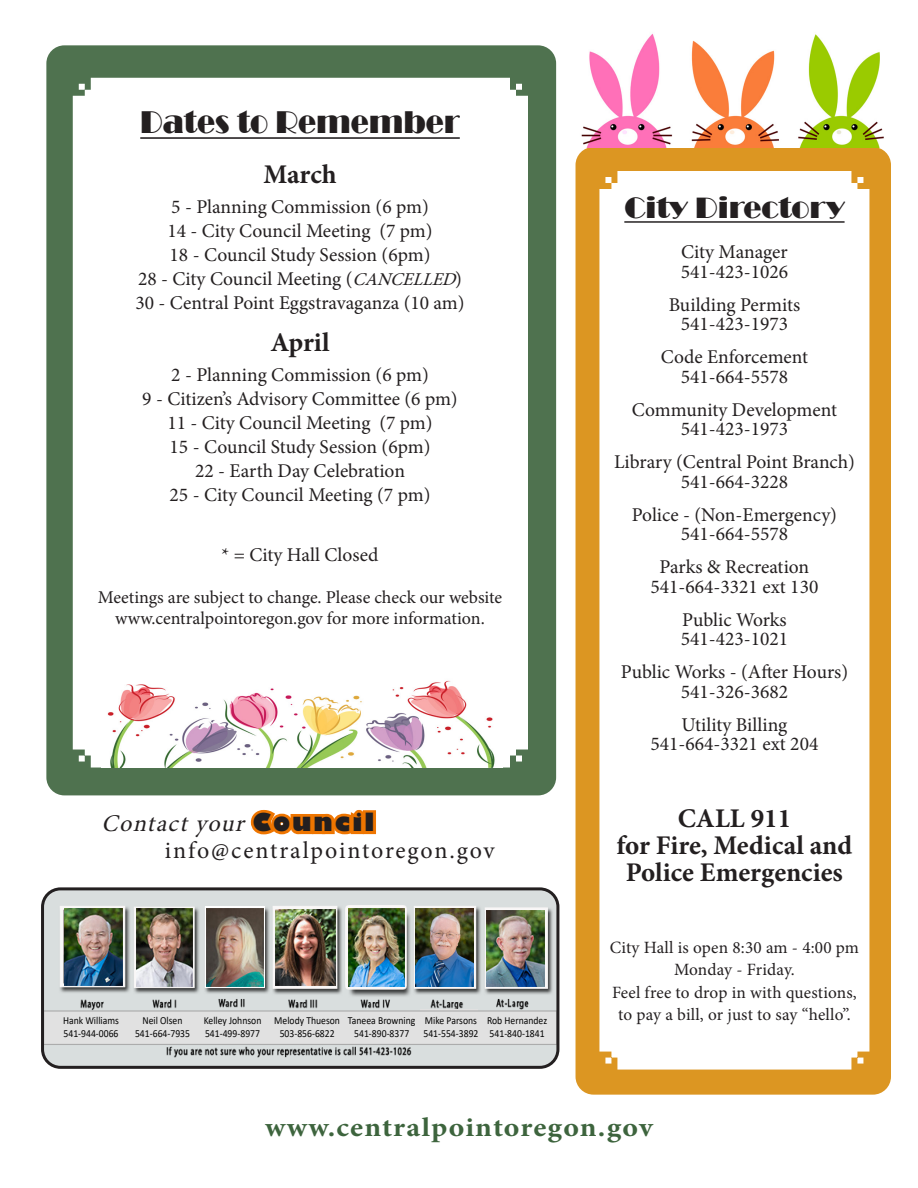
<style>
.page{position:relative;width:918px;height:1188px;background:#fff}
.page>*{position:absolute;margin:0;border:0;box-sizing:border-box;transform-origin:0 0}
.t1{font:32.4px "Broadway";color:#231f20;scale:.93 1}
.t2{font:30.3px "Broadway";color:#231f20}
.t3{font:700 27px "Minion Pro";color:#231f20}
.t4{font:700 27px "Minion Pro";letter-spacing:.035em;color:#3d643d;scale:1.1 1}
.t5{font:24px "Minion Pro";letter-spacing:.075em;color:#231f20}
.t6{font:italic 24px "Minion Pro";color:#231f20}
.t7{font:19.5px "Minion Pro";color:#231f20}
.t8{font:18px "Minion Pro";letter-spacing:-.005em;color:#231f20}
.t9{font:17.25px "Minion Pro";letter-spacing:.005em;color:#231f20}
.t10{font:10.8px/12.9px "Calibri";color:#040404;scale:.9 1}
.s1{font-style:italic;font-size:18px}
.s2{font-family:"Gill Sans";font-weight:800;font-style:normal;color:#ee7500}
</style>
<div class="page">
<div style="left:46px;top:45px;width:510px;height:750px;background:#4f724f;border-radius:18px"></div>
<div style="left:576px;top:147px;width:315px;height:948px;background:#dc9622;border-radius:18px"></div>
<div style="left:73px;top:78px;width:455px;height:690px;background:#fff"></div>
<hr style="left:140px;top:137px;width:320px;height:2px;background:#231f20">
<div style="left:599px;top:171px;width:270px;height:899px;background:#fff"></div>
<hr style="left:624px;top:221px;width:221px;height:2px;background:#231f20">
<img style="left:45px;top:891px;width:513px;height:174px">
<img style="left:275px;top:910px;width:60px;height:76px">
<div style="left:205px;top:907px;width:60px;height:81px;background:#4b4541"></div>
<img style="left:415px;top:909px;width:59px;height:77px">
<div style="left:420px;top:1009px;width:58px;height:35px;background:#e1e1e1"></div>
<svg style="left:45px;top:1010px;width:510px;height:35px;background:#ddd"></svg>
<img style="left:137px;top:909px;width:56px;height:78px">
<img style="left:487px;top:910px;width:57px;height:77px">
<img style="left:348px;top:909px;width:56px;height:78px">
<img style="left:207px;top:908px;width:57px;height:79px">
<img style="left:64px;top:909px;width:59px;height:76px">
<div style="left:41px;top:887px;width:518px;height:182px;border:3px solid #231f20;border-radius:18px"></div>
<img style="left:581px;top:33px;width:303px;height:115px">
<img style="left:102px;top:629px;width:401px;height:138px">
<p class="t1" style="left:140px;top:104px;width:345px">Dates to Remember</p>
<p class="t3" style="left:263px;top:155px;width:75px">March</p>
<p class="t7" style="left:171px;top:194px;width:259px">5 - Planning Commission (6 pm)</p>
<p class="t7" style="left:167px;top:218px;width:267px">14 - City Council Meeting (7 pm)</p>
<p class="t7" style="left:170px;top:242px;width:262px">18 - Council Study Session (6pm)</p>
<p class="t7" style="left:138px;top:266px;width:326px">28 - City Council Meeting (<span class="s1">CANCELLED</span>)</p>
<p class="t7" style="left:135px;top:290px;width:331px">30 - Central Point Eggstravaganza (10 am)</p>
<p class="t3" style="left:270px;top:323px;width:61px">April</p>
<p class="t7" style="left:171px;top:362px;width:259px">2 - Planning Commission (6 pm)</p>
<p class="t7" style="left:142px;top:386px;width:317px">9 - Citizen’s Advisory Committee (6 pm)</p>
<p class="t7" style="left:167px;top:410px;width:267px">11 - City Council Meeting (7 pm)</p>
<p class="t7" style="left:170px;top:434px;width:262px">15 - Council Study Session (6pm)</p>
<p class="t7" style="left:195px;top:458px;width:211px">22 - Earth Day Celebration</p>
<p class="t7" style="left:170px;top:482px;width:262px">25 - City Council Meeting (7 pm)</p>
<p class="t7" style="left:222px;top:542px;width:158px">* = City Hall Closed</p>
<p class="t8" style="left:98px;top:585px;width:406px">Meetings are subject to change. Please check our website</p>
<p class="t8" style="left:115px;top:606px;width:371px">www.centralpointoregon.gov for more information.</p>
<p class="t6" style="left:102px;top:807px;width:274px">Contactyour<span class="s2">C o u n c i l</span></p>
<p class="t5" style="left:165px;top:834px;width:331px">info@centralpointoregon.gov</p>
<p class="t10" style="left:63px;top:1014px;width:64px">Hank Williams<br>541-944-0066</p>
<p class="t10" style="left:135px;top:1014px;width:63px;text-align:center">Neil Olsen<br>541-664-7935</p>
<p class="t10" style="left:204px;top:1014px;width:66px">Kelley Johnson<br>541-499-8977</p>
<p class="t10" style="left:274px;top:1014px;width:75px;text-align:center">Melody Thueson<br>503-856-6822</p>
<p class="t10" style="left:348px;top:1014px;width:77px;text-align:center">Taneea Browning<br>541-890-8377</p>
<p class="t10" style="left:423px;top:1014px;width:63px">Mike Parsons<br>541-554-3892</p>
<p class="t10" style="left:487px;top:1014px;width:68px">Rob Hernandez<br>541-840-1841</p>
<p class="t2" style="left:624px;top:190px;width:222px">City Directory</p>
<p class="t7" style="left:681px;top:239px;width:108px">City Manager</p>
<p class="t7" style="left:681px;top:258px;width:109px">541-423-1026</p>
<p class="t7" style="left:669px;top:291px;width:133px">Building Permits</p>
<p class="t7" style="left:681px;top:311px;width:109px">541-423-1973</p>
<p class="t7" style="left:661px;top:344px;width:149px">Code Enforcement</p>
<p class="t7" style="left:681px;top:363px;width:109px">541-664-5578</p>
<p class="t7" style="left:632px;top:396px;width:206px">Community Development</p>
<p class="t7" style="left:681px;top:416px;width:109px">541-423-1973</p>
<p class="t7" style="left:614px;top:449px;width:242px">Library (Central Point Branch)</p>
<p class="t7" style="left:681px;top:468px;width:109px">541-664-3228</p>
<p class="t7" style="left:632px;top:501px;width:207px">Police - (Non-Emergency)</p>
<p class="t7" style="left:681px;top:521px;width:109px">541-664-5578</p>
<p class="t7" style="left:660px;top:554px;width:151px">Parks &amp; Recreation</p>
<p class="t7" style="left:651px;top:573px;width:169px">541-664-3321 ext 130</p>
<p class="t7" style="left:682px;top:606px;width:106px">Public Works</p>
<p class="t7" style="left:681px;top:626px;width:109px">541-423-1021</p>
<p class="t7" style="left:621px;top:659px;width:229px">Public Works - (After Hours)</p>
<p class="t7" style="left:681px;top:678px;width:109px">541-326-3682</p>
<p class="t7" style="left:682px;top:711px;width:107px">Utility Billing</p>
<p class="t7" style="left:651px;top:731px;width:169px">541-664-3321 ext 204</p>
<p class="t3" style="left:678px;top:799px;width:115px">CALL 911</p>
<p class="t3" style="left:617px;top:826px;width:237px">for Fire, Medical and</p>
<p class="t3" style="left:626px;top:853px;width:219px">Police Emergencies</p>
<p class="t9" style="left:610px;top:936px;width:251px">City Hall is open 8:30 am - 4:00 pm</p>
<p class="t9" style="left:674px;top:958px;width:122px">Monday - Friday.</p>
<p class="t9" style="left:612px;top:981px;width:246px">Feel free to drop in with questions,</p>
<p class="t9" style="left:618px;top:1003px;width:234px">to pay a bill, or just to say “hello”.</p>
<p class="t4" style="left:265px;top:1109px;width:354px">www.centralpointoregon.gov</p>
</div>
